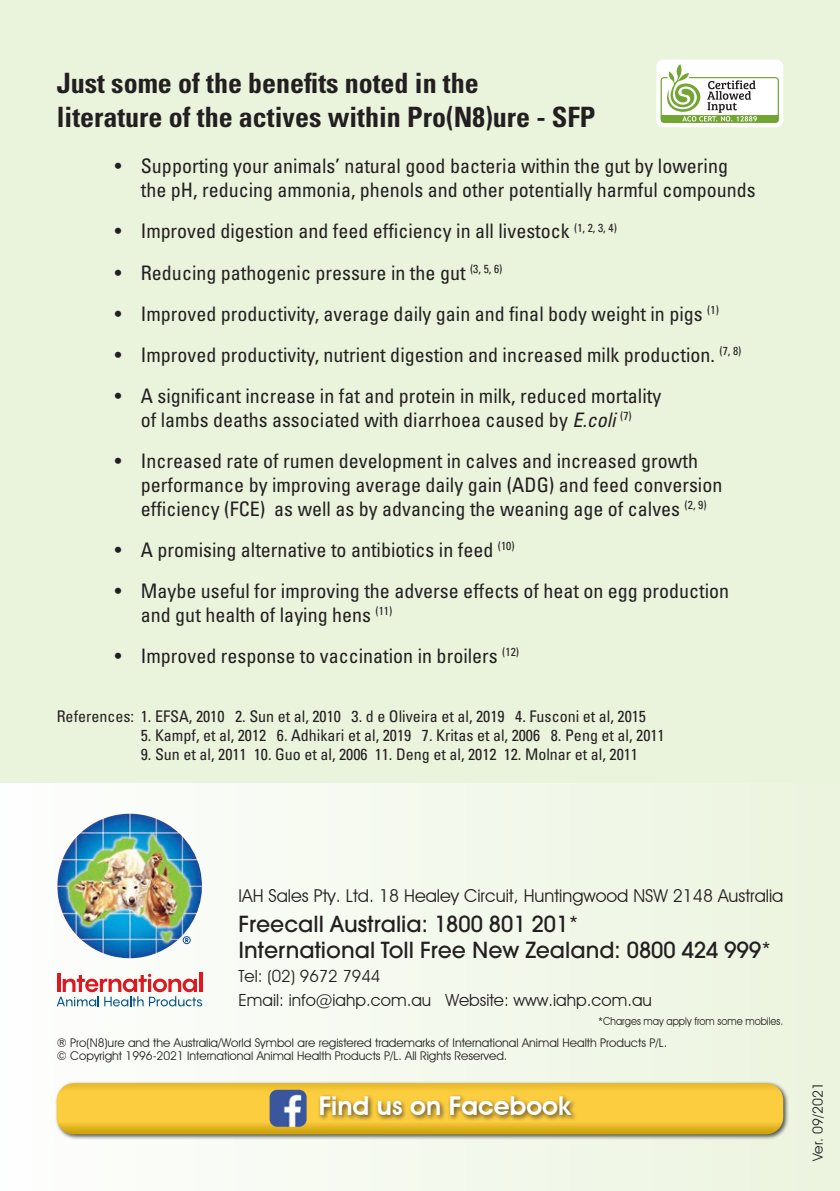
<style>
.page{position:relative;width:840px;height:1191px;background:#fff}
.page>*{position:absolute;margin:0;border:0;box-sizing:border-box;transform-origin:0 0}
.t1{font:700 condensed 28px/33.6px "Univers";color:#231f20}
.t2{font:600 26px "Avant Garde IT Cby BT";color:#fff}
.t3{font:500 22px/26px "Avant Garde";color:#231f20}
.t4{font:condensed 20px/24px "Univers";color:#231f20}
.t5{font:17.8px "Avant Garde IT Cby BT";color:#231f20}
.t6{font:16.8px/24px "Avant Garde IT Cby BT";color:#231f20}
.t7{font:condensed 16px "Univers";color:#231f20}
.t8{font:14px "Avant Garde IT Cby BT";color:#231f20}
.t9{font:12px/13.4px "Avant Garde IT Cby BT";color:#231f20}
.t10{font:11px "Avant Garde IT Cby BT";color:#231f20;scale:.9 1}
.s1{font-style:italic}
</style>
<div class="page">
<div style="left:0;top:0;width:839px;height:1191px;background:#eaf3dc"></div>
<div style="left:0;top:783px;width:839px;height:408px;background:linear-gradient(to right,#fdfefd,#ecf4df)"></div>
<div style="left:55px;top:1081px;width:734px;height:59px;background:#231f20;opacity:.75"></div>
<svg style="left:57px;top:1083px;width:725px;height:51px;background:#f0c235"></svg>
<div style="left:317px;top:1093px;width:260px;height:28px;background:#231f20;opacity:.75"></div>
<img style="left:269px;top:1089px;width:37px;height:37px">
<hr style="left:199px;top:972px;width:3px;height:20px;background:#dc1820">
<svg style="left:57px;top:973px;width:145px;height:33px;background:#deb7bc"></svg>
<img style="left:57px;top:813px;width:149px;height:145px">
<svg style="left:183px;top:936px;width:7px;height:8px"></svg>
<div style="left:656px;top:60px;width:126px;height:67px;background:#fff;border-radius:7px"></div>
<svg style="left:660px;top:64px;width:118px;height:59px"></svg>
<h1 class="t1" style="left:57px;top:66px;width:540px">Just some of the benefits noted in the<br>literature of the actives within Pro(N8)ure - SFP</h1>
<p class="t4" style="left:141px;top:154px;width:616px;text-indent:-26px">• Supporting your animals’ natural good bacteria within the gut by lowering the pH, reducing ammonia, phenols and other potentially harmful compounds</p>
<p class="t4" style="left:115px;top:219px;width:503px">• Improved digestion and feed efficiency in all livestock <sup>(1,</sup> <sup>2,</sup> <sup>3,</sup> <sup>4)</sup></p>
<p class="t4" style="left:115px;top:260px;width:389px">• Reducing pathogenic pressure in the gut <sup>(3,</sup> <sup>5,</sup> <sup>6)</sup></p>
<p class="t4" style="left:115px;top:301px;width:605px">• Improved productivity, average daily gain and final body weight in pigs <sup>(1)</sup></p>
<p class="t4" style="left:115px;top:342px;width:628px">• Improved productivity, nutrient digestion and increased milk production. <sup>(7,</sup> <sup>8)</sup></p>
<p class="t4" style="left:115px;top:383px;width:547px;text-align:center">• A significant increase in fat and protein in milk, reduced mortality of lambs deaths associated with diarrhoea caused by <span class="s1">E.coli</span> <sup>(7)</sup></p>
<p class="t4" style="left:141px;top:448px;width:582px;text-indent:-26px">• Increased rate of rumen development in calves and increased growth performance by improving average daily gain (ADG) and feed conversion efficiency (FCE) as well as by advancing the weaning age of calves <sup>(2,</sup> <sup>9)</sup></p>
<p class="t4" style="left:115px;top:537px;width:401px">• A promising alternative to antibiotics in feed <sup>(10)</sup></p>
<p class="t4" style="left:141px;top:578px;width:589px;text-indent:-26px">• Maybe useful for improving the adverse effects of heat on egg production and gut health of laying hens <sup>(11)</sup></p>
<p class="t4" style="left:115px;top:643px;width:405px">• Improved response to vaccination in broilers <sup>(12)</sup></p>
<p class="t7" style="left:57px;top:706px;width:590px">References: 1. EFSA, 2010 2. Sun et al, 2010 3. d e Oliveira et al, 2019 4. Fusconi et al, 2015</p>
<p class="t7" style="left:141px;top:725px;width:525px">5. Kampf, et al, 2012 6. Adhikari et al, 2019 7. Kritas et al, 2006 8. Peng et al, 2011</p>
<p class="t7" style="left:141px;top:744px;width:498px">9. Sun et al, 2011 10. Guo et al, 2006 11. Deng et al, 2012 12. Molnar et al, 2011</p>
<p class="t5" style="left:238px;top:885px;width:546px">IAH Sales Pty. Ltd. 18 Healey Circuit, Huntingwood NSW 2148 Australia</p>
<p class="t3" style="left:238px;top:911px;width:534px">Freecall Australia: 1800 801 201<sup>*<br></sup>International Toll Free New Zealand: 0800 424 999<sup>*</sup></p>
<p class="t6" style="left:238px;top:964px;width:415px">Tel: (02) 9672 7944<br>Email: info@iahp.com.au Website: www.iahp.com.au</p>
<p class="t10" style="left:597px;top:1014px;width:207px">*Charges may apply from some mobiles.</p>
<p class="t9" style="left:57px;top:1035px;width:611px">® Pro(N8)ure and the Australia/World Symbol are registered trademarks of International Animal Health Products P/L. © Copyright 1996-2021 International Animal Health Products P/L. All Rights Reserved.</p>
<h2 class="t2" style="left:318px;top:1090px;width:253px">Find us on Facebook</h2>
<p class="t8" style="left:809px;top:1161px;width:81px;rotate:-90deg">Ver. 09/2021</p>
</div>
